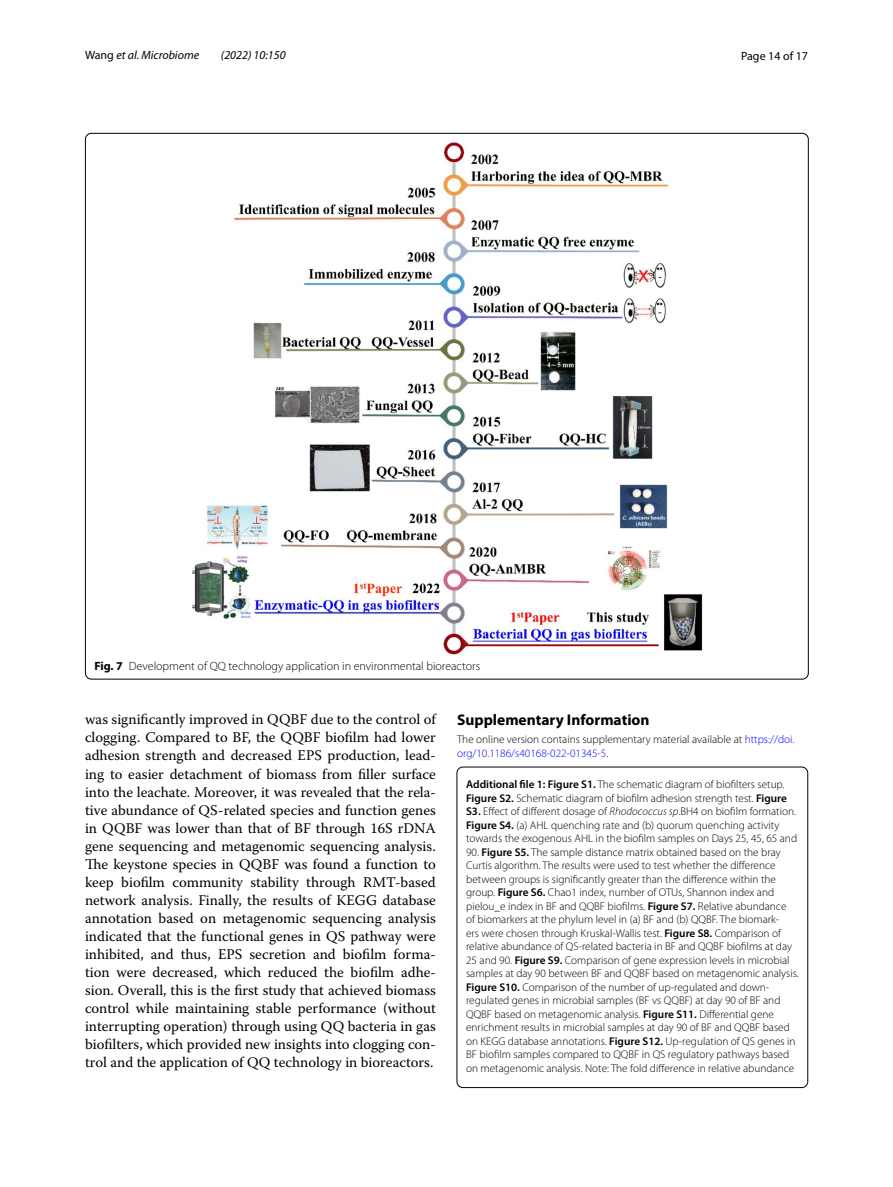
<style>
.page{position:relative;width:893px;height:1187px;background:#fff}
.page>*{position:absolute;margin:0;border:0;box-sizing:border-box;transform-origin:0 0}
.t1{font:700 15.45px "Myriad Pro";color:#000}
.t2{font:14.7px/18px "Warnock Pro";color:#000;text-align:justify}
.t3{font:300 12px "Myriad Pro";color:#000}
.t4{font:italic 12px "Myriad Pro";color:#000}
.t5{font:12px "Myriad Pro";color:#000}
.t6{font:300 11.25px/13.5px "Myriad Pro";color:#000}
.s1{font-style:normal}
.s2{font-weight:700}
.s3{color:#00f}
.s4{font-weight:600}
.s5{font-style:italic}
</style>
<div class="page">
<div style="left:457px;top:766px;width:351px;height:321px;border:1px solid #000;border-radius:6px"></div>
<img style="left:192px;top:142px;width:510px;height:512px">
<p class="t4" style="left:85px;top:48px;width:116px"><span class="s1">Wang</span> et al. Microbiome</p>
<p class="t4" style="left:221px;top:48px;width:66px">(2022) 10:150</p>
<p class="t5" style="left:741px;top:48px;width:68px">Page 14 of 17</p>
<p class="t3" style="left:94px;top:659px;width:387px"><span class="s2">Fig. 7</span> Development of QQ technology application in environmental bioreactors</p>
<p class="t2" style="left:85px;top:710px;width:352px">was significantly improved in QQBF due to the control of clogging. Compared to BF, the QQBF biofilm had lower adhesion strength and decreased EPS production, lead&shy;ing to easier detachment of biomass from filler surface into the leachate. Moreover, it was revealed that the rela&shy;tive abundance of QS-related species and function genes in QQBF was lower than that of BF through 16S rDNA gene sequencing and metagenomic sequencing analysis.<br>The keystone species in QQBF was found a function to keep biofilm community stability through RMT-based network analysis. Finally, the results of KEGG database annotation based on metagenomic sequencing analysis indicated that the functional genes in QS pathway were inhibited, and thus, EPS secretion and biofilm forma&shy;tion were decreased, which reduced the biofilm adhe&shy;sion. Overall, this is the first study that achieved biomass control while maintaining stable performance (without interrupting operation) through using QQ bacteria in gas biofilters, which provided new insights into clogging con&shy;trol and the application of QQ technology in bioreactors.</p>
<h1 class="t1" style="left:457px;top:709px;width:194px">Supplementary Information</h1>
<p class="t6" style="left:457px;top:732px;width:339px">The online version contains supplementary material available at <span class="s3">https://doi. org/10.1186/s40168- 022- 01345-5</span>.</p>
<p class="t6" style="left:466px;top:777px;width:332px"><span class="s4">Additional file 1: Figure S1.</span> The schematic diagram of biofilters setup.<br><span class="s4">Figure S2.</span> Schematic diagram of biofilm adhesion strength test. <span class="s4">Figure S3.</span> Effect of different dosage of <span class="s5">Rhodococcus sp</span>.BH4 on biofilm formation.<br><span class="s4">Figure S4.</span> (a) AHL quenching rate and (b) quorum quenching activity towards the exogenous AHL in the biofilm samples on Days 25, 45, 65 and</p>
<p class="t6" style="left:466px;top:845px;width:334px">90. <span class="s4">Figure S5.</span> The sample distance matrix obtained based on the bray Curtis algorithm. The results were used to test whether the difference between groups is significantly greater than the difference within the group. <span class="s4">Figure S6.</span> Chao1 index, number of OTUs, Shannon index and pielou_e index in BF and QQBF biofilms. <span class="s4">Figure S7.</span> Relative abundance<br>of biomarkers at the phylum level in (a) BF and (b) QQBF. The biomark‑<br>ers were chosen through Kruskal-Wallis test. <span class="s4">Figure S8.</span> Comparison of relative abundance of QS-related bacteria in BF and QQBF biofilms at day 25 and 90. <span class="s4">Figure S9.</span> Comparison of gene expression levels in microbial samples at day 90 between BF and QQBF based on metagenomic analysis.<br><span class="s4">Figure S10.</span> Comparison of the number of up-regulated and down&shy;regulated genes in microbial samples (BF vs QQBF) at day 90 of BF and QQBF based on metagenomic analysis. <span class="s4">Figure S11.</span> Differential gene enrichment results in microbial samples at day 90 of BF and QQBF based on KEGG database annotations. <span class="s4">Figure S12.</span> Up-regulation of QS genes in BF biofilm samples compared to QQBF in QS regulatory pathways based on metagenomic analysis. Note: The fold difference in relative abundance</p>
</div>
